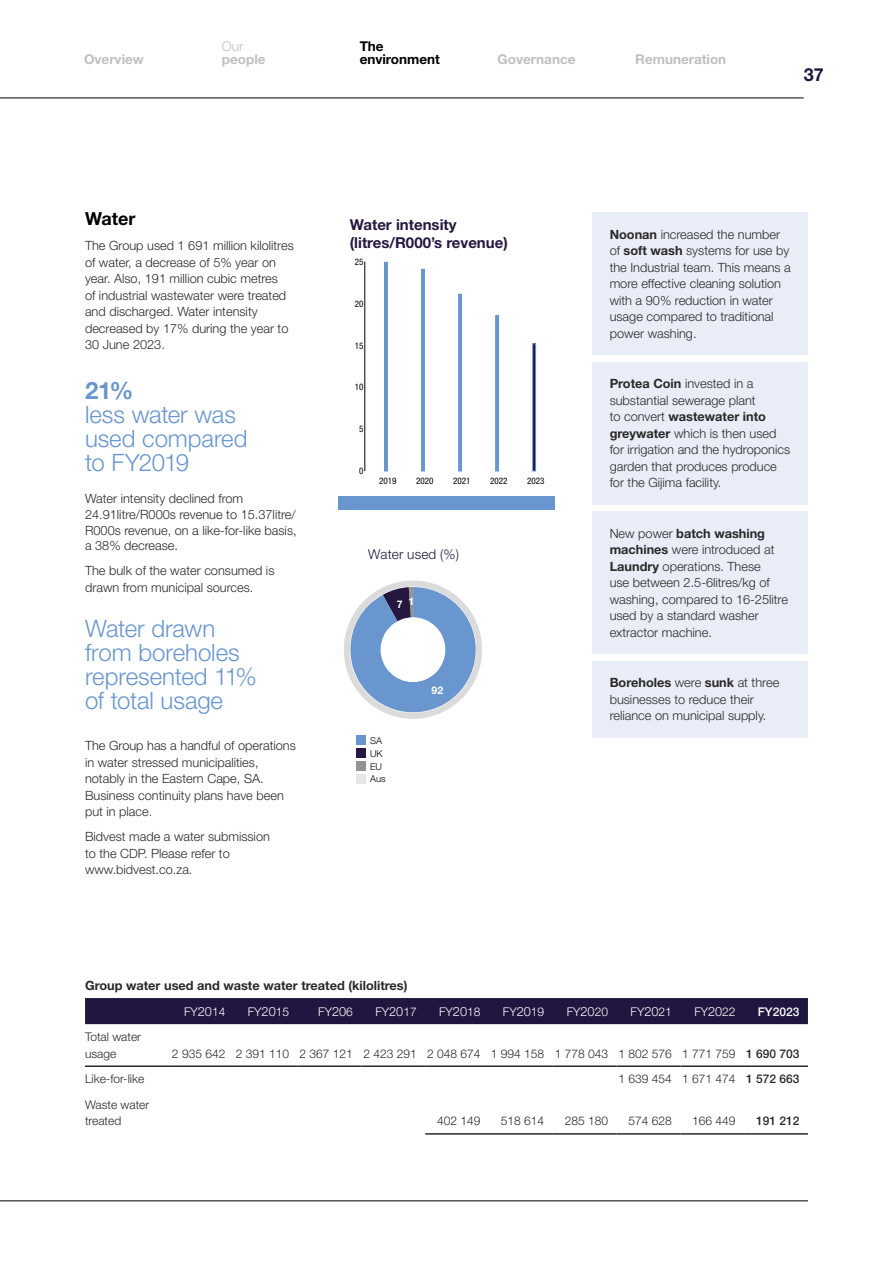
<style>
.page{position:relative;width:893px;height:1263px;background:#fff}
.page>*{position:absolute;margin:0;border:0;box-sizing:border-box;transform-origin:0 0}
.t1{font:300 24px/24px "Helvetica Neue LT Std";letter-spacing:-.005em;color:#6996cf}
.t2{font:700 24px "Helvetica Neue LT Std";color:#6996cf}
.t3{font:700 18px "Helvetica Neue LT Std";color:#000}
.t4{font:700 18px "Helvetica Neue LT Std";color:#20163f}
.t5{font:700 15px/18px "Helvetica Neue LT Std";color:#25173f}
.t6{font:700 13.5px "Helvetica Neue LT Std";color:#c0c0c0}
.t7{font:700 13.5px/13.5px "Helvetica Neue LT Std";color:#000}
.t8{font:300 13.5px "Helvetica Neue LT Std";letter-spacing:.01em;color:#20163f}
.t9{font:300 13.5px "Helvetica Neue LT Std";color:#c0c0c0}
.t10{font:300 12.75px/16.5px "Helvetica Neue LT Std";color:#292929}
.t11{font:700 12.75px "Helvetica Neue LT Std";color:#292929}
.t12{font:300 12px/16.5px "Helvetica Neue LT Std";color:#292929}
.t13{font:300 12px "Helvetica Neue LT Std";color:#fff}
.t14{font:500 12px "Helvetica Neue LT Std";color:#fff}
.t15{font:500 12px "Helvetica Neue LT Std";color:#292929}
.t16{font:700 10.5px "Helvetica Neue LT Std";color:#fff}
.t17{font:300 9.45px "Helvetica Neue LT Std";color:#000}
.t18{font:condensed 9px "Helvetica Neue LT Std";color:#000}
.s1{font-weight:700}
.s2{font-size:12.75px}
.s3{font-weight:500}
</style>
<div class="page">
<hr style="left:0;top:98px;width:804px;height:1px;background:#000">
<hr style="left:0;top:1200px;width:808px;height:1px;background:#000">
<div style="left:85px;top:998px;width:723px;height:26px;background:#20163f"></div>
<hr style="left:425px;top:1133px;width:64px;height:1px;background:#292929">
<hr style="left:489px;top:1133px;width:64px;height:1px;background:#292929">
<hr style="left:553px;top:1133px;width:64px;height:1px;background:#292929">
<hr style="left:617px;top:1133px;width:63px;height:1px;background:#292929">
<hr style="left:680px;top:1133px;width:64px;height:1px;background:#292929">
<hr style="left:744px;top:1133px;width:64px;height:1px;background:#292929">
<hr style="left:85px;top:1065px;width:85px;height:2px;background:#292929">
<hr style="left:170px;top:1065px;width:64px;height:2px;background:#292929">
<hr style="left:234px;top:1065px;width:64px;height:2px;background:#292929">
<hr style="left:298px;top:1065px;width:63px;height:2px;background:#292929">
<hr style="left:361px;top:1065px;width:64px;height:2px;background:#292929">
<hr style="left:425px;top:1065px;width:64px;height:2px;background:#292929">
<hr style="left:489px;top:1065px;width:64px;height:2px;background:#292929">
<hr style="left:553px;top:1065px;width:64px;height:2px;background:#292929">
<hr style="left:617px;top:1065px;width:63px;height:2px;background:#292929">
<hr style="left:680px;top:1065px;width:64px;height:2px;background:#292929">
<hr style="left:744px;top:1065px;width:64px;height:2px;background:#292929">
<div style="left:338px;top:496px;width:217px;height:14px;background:#6996cf"></div>
<hr style="left:364px;top:262px;width:1px;height:209px;background:#000">
<div style="left:384px;top:262px;width:4px;height:209px;border:1px solid #6996cf"></div>
<div style="left:421px;top:269px;width:4px;height:202px;border:1px solid #6996cf"></div>
<div style="left:458px;top:294px;width:4px;height:177px;border:1px solid #6996cf"></div>
<div style="left:495px;top:316px;width:4px;height:155px;border:1px solid #6996cf"></div>
<div style="left:532px;top:344px;width:4px;height:127px;border:1px solid #6996cf"></div>
<div style="left:356px;top:735px;width:10px;height:10px;background:#6996cf"></div>
<div style="left:356px;top:748px;width:10px;height:10px;background:#25173f"></div>
<svg style="left:350px;top:587px;width:126px;height:125px;background:#8aa8d0"></svg>
<div style="left:381px;top:618px;width:64px;height:64px;background:#fff;border-radius:50%"></div>
<div style="left:381px;top:617px;width:64px;height:65px;border:1px solid #fff;border-radius:50%"></div>
<div style="left:344px;top:580px;width:138px;height:139px;border:6px solid #c0c0c0;border-radius:50%"></div>
<div style="left:356px;top:761px;width:10px;height:10px;background:#939393"></div>
<div style="left:356px;top:774px;width:10px;height:10px;background:#e7e7e7"></div>
<div style="left:593px;top:213px;width:215px;height:142px;background:#e9edf7"></div>
<div style="left:593px;top:362px;width:215px;height:142px;background:#e9edf7"></div>
<div style="left:593px;top:512px;width:215px;height:142px;background:#e9edf7"></div>
<div style="left:593px;top:661px;width:215px;height:76px;background:#e9edf7"></div>
<p class="t6" style="left:84px;top:51px;width:61px">Overview</p>
<p class="t9" style="left:222px;top:38px;width:23px">Our</p>
<p class="t6" style="left:222px;top:51px;width:45px">people</p>
<h2 class="t3" style="left:85px;top:208px;width:52px">Water</h2>
<p class="t10" style="left:85px;top:237px;width:210px">The Group used 1 691 million kilolitres of water, a decrease of 5% year on year. Also, 191 million cubic metres<br>of industrial wastewater were treated and discharged. Water intensity decreased by 17% during the year to<br>30 June 2023.</p>
<h1 class="t2" style="left:85px;top:375px;width:50px">21%</h1>
<h1 class="t1" style="left:85px;top:401px;width:164px">less water was used compared to FY2019</h1>
<p class="t10" style="left:85px;top:490px;width:213px;line-height:15.8px">Water intensity declined from<br>24.91litre/R000s revenue to 15.37litre/<br>R000s revenue, on a like-for-like basis, a 38% decrease.</p>
<p class="t10" style="left:85px;top:562px;width:191px">The bulk of the water consumed is drawn from municipal sources.</p>
<h1 class="t1" style="left:85px;top:615px;width:173px">Water drawn from boreholes represented 11% of total usage</h1>
<p class="t10" style="left:85px;top:737px;width:212px">The Group has a handful of operations in water stressed municipalities, notably in the Eastern Cape, SA.<br>Business continuity plans have been put in place.</p>
<p class="t10" style="left:85px;top:828px;width:186px">Bidvest made a water submission to the CDP. Please refer to www.bidvest.co.za.</p>
<p class="t7" style="left:360px;top:39px;width:82px">The environment</p>
<p class="t6" style="left:497px;top:51px;width:80px">Governance</p>
<p class="t6" style="left:635px;top:51px;width:92px">Remuneration</p>
<h2 class="t4" style="left:804px;top:63px;width:22px">37</h2>
<p class="t5" style="left:350px;top:215px;width:160px">Water intensity (litres/R000’s revenue)</p>
<p class="t18" style="left:355px;top:256px;width:10px">25</p>
<p class="t18" style="left:355px;top:298px;width:10px">20</p>
<p class="t18" style="left:355px;top:340px;width:10px">15</p>
<p class="t18" style="left:355px;top:382px;width:10px">10</p>
<p class="t18" style="left:359px;top:424px;width:6px">5</p>
<p class="t18" style="left:359px;top:466px;width:6px">0</p>
<p class="t18" style="left:379px;top:475px;width:19px">2019</p>
<p class="t18" style="left:416px;top:475px;width:19px">2020</p>
<p class="t18" style="left:453px;top:475px;width:19px">2021</p>
<p class="t18" style="left:490px;top:475px;width:19px">2022</p>
<p class="t18" style="left:527px;top:475px;width:19px">2023</p>
<p class="t8" style="left:368px;top:546px;width:92px">Water used (%)</p>
<p class="t16" style="left:397px;top:596px;width:19px">7 1</p>
<p class="t17" style="left:370px;top:735px;width:13px">SA</p>
<p class="t17" style="left:370px;top:760px;width:14px">EU</p>
<p class="t17" style="left:370px;top:747px;width:14px">UK</p>
<p class="t17" style="left:370px;top:773px;width:17px">Aus</p>
<p class="t16" style="left:431px;top:683px;width:13px">92</p>
<p class="t10" style="left:610px;top:226px;width:183px"><span class="s1">Noonan</span> increased the number of <span class="s1">soft wash</span> systems for use by the Industrial team. This means a more effective cleaning solution with a 90% reduction in water usage compared to traditional power washing.</p>
<p class="t10" style="left:610px;top:375px;width:182px"><span class="s1">Protea Coin</span> invested in a substantial sewerage plant<br>to convert <span class="s1">wastewater into greywater</span> which is then used for irrigation and the hydroponics garden that produces produce for the Gijima facility.</p>
<p class="t10" style="left:610px;top:525px;width:180px">New power <span class="s1">batch washing machines</span> were introduced at<br><span class="s1">Laundry</span> operations. These<br>use between 2.5-6litres/kg of washing, compared to 16-25litre used by a standard washer extractor machine.</p>
<p class="t10" style="left:610px;top:674px;width:171px"><span class="s1">Boreholes</span> were <span class="s1">sunk</span> at three businesses to reduce their reliance on municipal supply.</p>
<p class="t11" style="left:85px;top:977px;width:324px">Group water used and waste water treated (kilolitres)</p>
<p class="t13" style="left:184px;top:1004px;width:43px">FY<span class="s2">20</span>14</p>
<p class="t13" style="left:248px;top:1004px;width:43px">FY<span class="s2">20</span>15</p>
<p class="t13" style="left:318px;top:1004px;width:36px">FY<span class="s2">20</span>6</p>
<p class="t13" style="left:375px;top:1004px;width:43px">FY<span class="s2">20</span>17</p>
<p class="t13" style="left:439px;top:1004px;width:43px">FY<span class="s2">20</span>18</p>
<p class="t13" style="left:503px;top:1004px;width:43px">FY<span class="s2">20</span>19</p>
<p class="t13" style="left:567px;top:1004px;width:43px">FY<span class="s2">20</span>20</p>
<p class="t13" style="left:631px;top:1004px;width:43px">FY<span class="s2">20</span>21</p>
<p class="t13" style="left:694px;top:1004px;width:43px">FY<span class="s2">20</span>22</p>
<p class="t14" style="left:758px;top:1004px;width:43px">FY2023</p>
<p class="t12" style="left:85px;top:1028px;width:58px">Total water usage</p>
<p class="t12" style="left:172px;top:1045px;width:629px">2 935 642 2 391 110 2 367 121 2 423 291 2 048 674 1 994 158 1 778 043 1 802 576 1 771 759 <span class="s3">1 690 703</span></p>
<p class="t12" style="left:85px;top:1070px;width:61px">Like-for-like</p>
<p class="t12" style="left:618px;top:1070px;width:182px">1 639 454 1 671 474 <span class="s3">1 572 663</span></p>
<p class="t12" style="left:85px;top:1096px;width:66px">Waste water treated</p>
<p class="t12" style="left:437px;top:1112px;width:45px">402 149</p>
<p class="t12" style="left:501px;top:1112px;width:45px">518 614</p>
<p class="t12" style="left:565px;top:1112px;width:45px">285 180</p>
<p class="t12" style="left:628px;top:1112px;width:45px">574 628</p>
<p class="t12" style="left:692px;top:1112px;width:45px">166 449</p>
<p class="t15" style="left:756px;top:1114px;width:45px">191 212</p>
</div>
